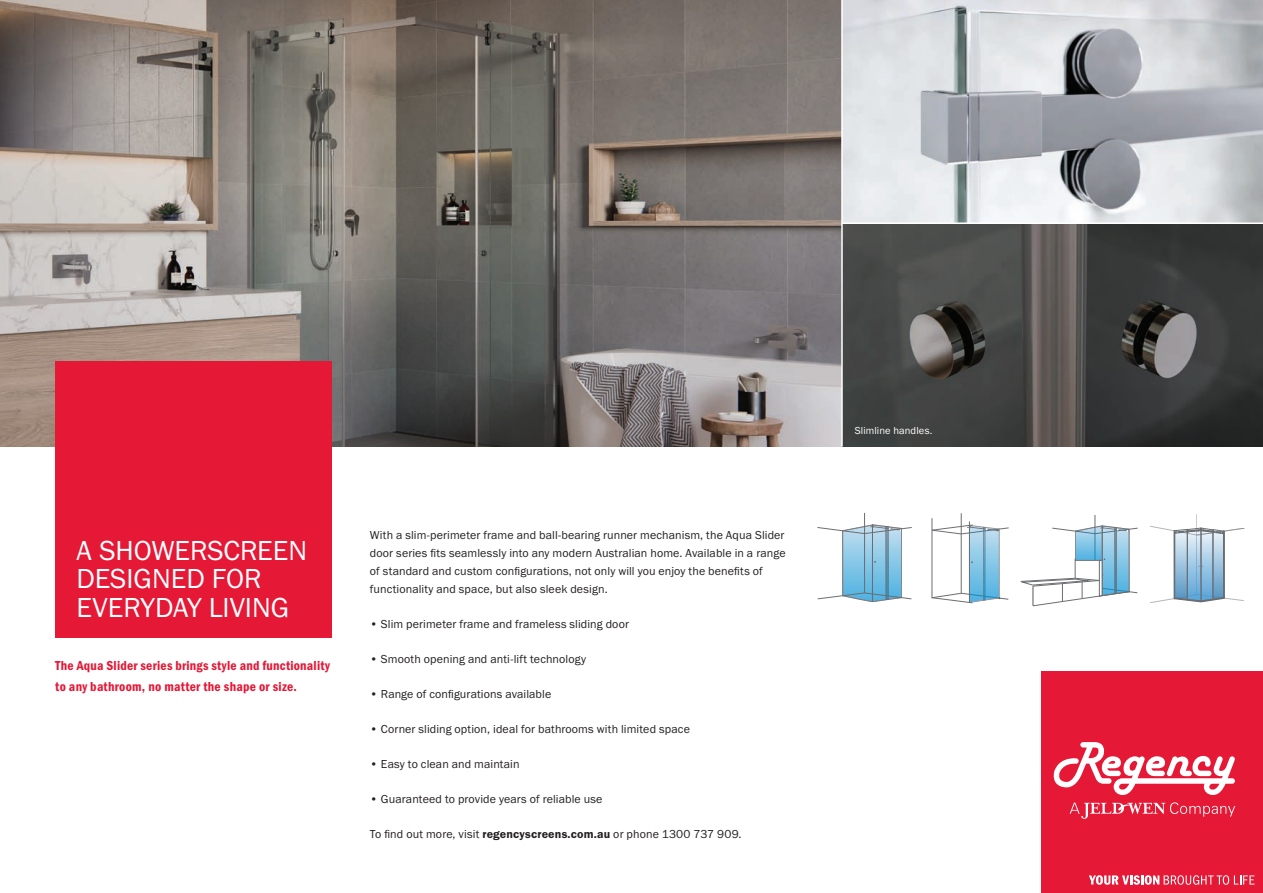
<style>
.page{position:relative;width:1263px;height:893px;background:#fff}
.page>*{position:absolute;margin:0;border:0;box-sizing:border-box;transform-origin:0 0}
.t1{font:28.5px/28.5px "Franklin Gothic URW Boo";color:#fff}
.bullet_points{font:13.5px/21px "Franklin Gothic URW Con Dem";letter-spacing:.02em;color:#e51836}
.bullet_points-2{font:12px/18px "Franklin Gothic URW Boo";letter-spacing:.01em;color:#231f20}
.bullet_points-3{font:10.5px "Franklin Gothic URW Boo";letter-spacing:.01em;color:#fff}
.s1{font-family:"Franklin Gothic URW Dem"}
</style>
<div class="page">
<img style="left:0;top:0;width:1263px;height:446px">
<hr style="left:864px;top:513px;width:1px;height:80px;background:#6c6d70">
<svg style="left:817px;top:525px;width:95px;height:77px"></svg>
<hr style="left:961px;top:513px;width:1px;height:80px;background:#6c6d70">
<hr style="left:932px;top:518px;width:1px;height:80px;background:#6c6d70">
<hr style="left:969px;top:521px;width:1px;height:81px;background:#6c6d70">
<svg style="left:932px;top:525px;width:77px;height:78px"></svg>
<hr style="left:1095px;top:515px;width:1px;height:45px;background:#6c6d70">
<svg style="left:1021px;top:526px;width:117px;height:80px"></svg>
<hr style="left:1197px;top:514px;width:1px;height:81px;background:#6c6d70">
<svg style="left:1150px;top:526px;width:94px;height:77px"></svg>
<hr style="left:841px;top:0;width:2px;height:446px;background:#fff">
<hr style="left:842px;top:222px;width:421px;height:2px;background:#fff">
<div style="left:55px;top:361px;width:277px;height:277px;background:#e51836"></div>
<div style="left:1042px;top:672px;width:221px;height:221px;background:#e51836"></div>
<svg style="left:1054px;top:742px;width:181px;height:53px"></svg>
<svg style="left:1070px;top:802px;width:165px;height:17px"></svg>
<svg style="left:1089px;top:875px;width:165px;height:10px"></svg>
<p class="t1" style="left:77px;top:535px;width:232px">A SHOWERSCREEN<br>DESIGNED FOR<br>EVERYDAY LIVING</p>
<p class="bullet_points-2" style="left:370px;top:525px;width:417px">With a slim-perimeter frame and ball-bearing runner mechanism, the Aqua Slider door series fits seamlessly into any modern Australian home. Available in a range of standard and custom configurations, not only will you enjoy the benefits of functionality and space, but also sleek design.</p>
<p class="bullet_points-2" style="left:370px;top:614px;width:260px">• Slim perimeter frame and frameless sliding door</p>
<p class="bullet_points-2" style="left:370px;top:649px;width:218px">• Smooth opening and anti-lift technology</p>
<p class="bullet_points-2" style="left:370px;top:684px;width:183px">• Range of configurations available</p>
<p class="bullet_points-2" style="left:370px;top:719px;width:321px">• Corner sliding option, ideal for bathrooms with limited space</p>
<p class="bullet_points-2" style="left:370px;top:754px;width:151px">• Easy to clean and maintain</p>
<p class="bullet_points-2" style="left:370px;top:789px;width:234px">• Guaranteed to provide years of reliable use</p>
<p class="bullet_points-2" style="left:370px;top:824px;width:373px">To find out more, visit <span class="s1">regencyscreens.com.au</span> or phone 1300 737 909.</p>
<p class="bullet_points" style="left:55px;top:655px;width:276px">The Aqua Slider series brings style and functionality to any bathroom, no matter the shape or size.</p>
<p class="bullet_points-3" style="left:855px;top:424px;width:79px">Slimline handles.</p>
</div>
